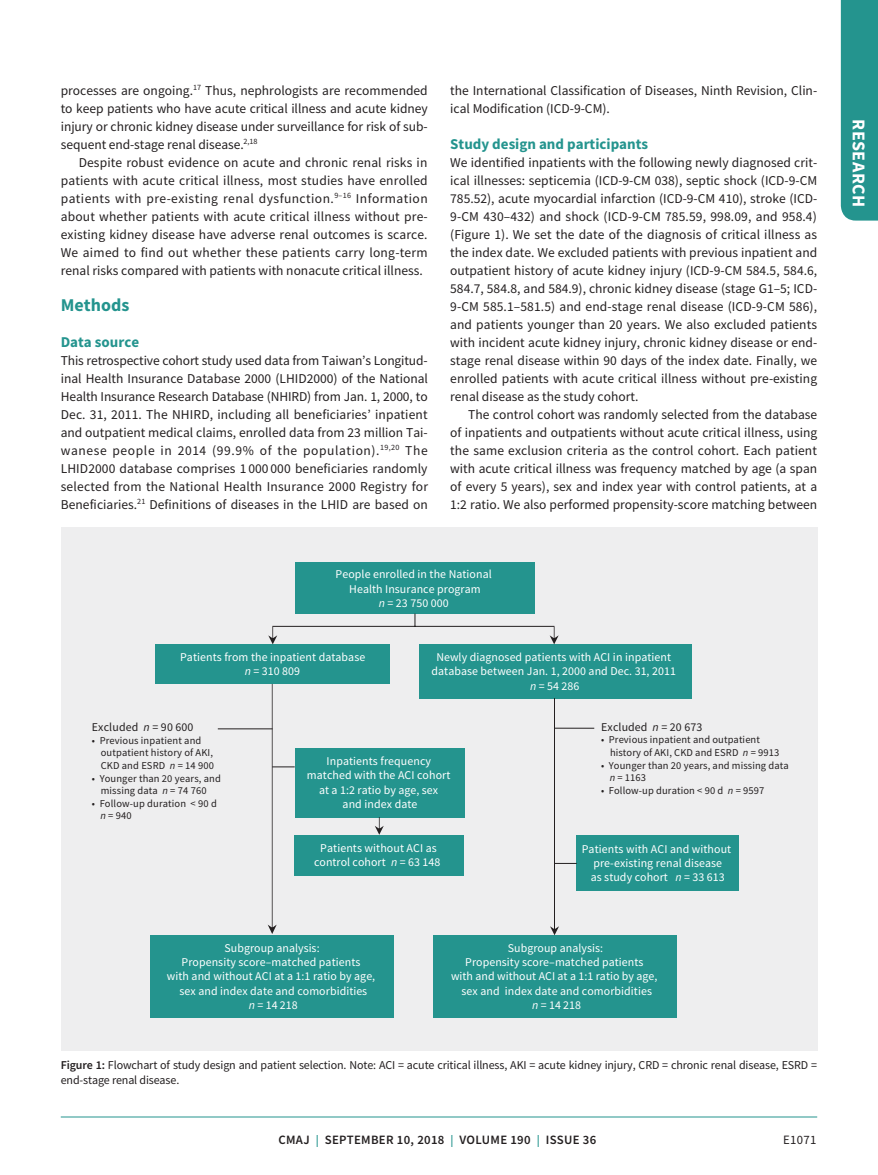
<style>
.page{position:relative;width:878px;height:1175px;background:#fff}
.page>*{position:absolute;margin:0;border:0;box-sizing:border-box;transform-origin:0 0}
.t1{font:700 18px "Source Sans Pro";letter-spacing:.025em;color:#fff}
.t2{font:700 18px "Source Sans Pro";color:#24948e}
.t3{font:700 15px "Source Sans Pro";color:#24948e}
.t4{font:13.5px/18px "Source Sans Pro";color:#231f20;text-align:justify}
.t5{font:600 12.75px "Source Sans Pro";letter-spacing:.025em;color:#231f20}
.t6{font:12.75px "Source Sans Pro";letter-spacing:.025em;color:#231f20}
.t7{font:12px/15px "Source Sans Pro";letter-spacing:-.01em;color:#231f20}
.t8{font:11.85px/14.4px "Source Sans Pro";letter-spacing:.005em;color:#fff;text-align:center}
.t9{font:11.85px "Source Sans Pro";letter-spacing:.01em;color:#231f20}
.t10{font:10.5px/12.6px "Source Sans Pro";letter-spacing:.01em;color:#231f20}
.s1{font-style:italic}
.s2{font-weight:600}
.s3{font-size:12px;color:#24948e}
</style>
<div class="page">
<div style="left:840px;top:0;width:38px;height:220px;background:#24948e"></div>
<hr style="left:61px;top:1116px;width:756px;height:1px;background:#24948e">
<div style="left:61px;top:526px;width:756px;height:524px;background:#eeeeef"></div>
<div style="left:295px;top:561px;width:239px;height:52px;background:#24948e"></div>
<div style="left:156px;top:644px;width:234px;height:40px;background:#24948e"></div>
<div style="left:419px;top:644px;width:272px;height:54px;background:#24948e"></div>
<div style="left:295px;top:748px;width:169px;height:69px;background:#24948e"></div>
<div style="left:577px;top:836px;width:162px;height:55px;background:#24948e"></div>
<div style="left:294px;top:835px;width:170px;height:40px;background:#24948e"></div>
<div style="left:150px;top:935px;width:243px;height:82px;background:#24948e"></div>
<div style="left:433px;top:935px;width:243px;height:82px;background:#24948e"></div>
<svg style="left:414px;top:613px;width:1px;height:13px"></svg>
<hr style="left:272px;top:626px;width:282px;height:1px;background:#231f20">
<svg style="left:549px;top:626px;width:9px;height:18px"></svg>
<svg style="left:268px;top:626px;width:9px;height:18px"></svg>
<svg style="left:375px;top:817px;width:9px;height:17px"></svg>
<svg style="left:550px;top:926px;width:9px;height:9px"></svg>
<hr style="left:554px;top:698px;width:1px;height:233px;background:#231f20">
<hr style="left:218px;top:728px;width:54px;height:1px;background:#231f20">
<hr style="left:554px;top:728px;width:40px;height:1px;background:#231f20">
<svg style="left:555px;top:863px;width:21px;height:1px"></svg>
<svg style="left:268px;top:684px;width:27px;height:250px"></svg>
<p class="t4" style="left:61px;top:81px;width:368px">processes are ongoing.<sup>17</sup> Thus, nephrologists are recommended to keep patients who have acute critical illness and acute kidney injury or chronic kidney disease under surveillance for risk of sub&shy;sequent end-stage renal disease.<sup>2,18</sup></p>
<p class="t4" style="left:61px;top:153px;width:368px;text-indent:18px">Despite robust evidence on acute and chronic renal risks in patients with acute critical illness, most studies have enrolled patients with pre-existing renal dysfunction.<sup>9–16</sup> Information about whether patients with acute critical illness without pre&shy;existing kidney disease have adverse renal outcomes is scarce.<br>We aimed to find out whether these patients carry long-term renal risks compared with patients with nonacute critical illness.</p>
<h1 class="t2" style="left:61px;top:292px;width:70px">Methods</h1>
<p class="t3" style="left:61px;top:331px;width:80px">Data source</p>
<p class="t4" style="left:61px;top:351px;width:369px">This retrospective cohort study used data from Taiwan’s Longitud&shy;inal Health Insurance Database 2000 (LHID2000) of the National Health Insurance Research Database (NHIRD) from Jan. 1, 2000, to Dec. 31, 2011. The NHIRD, including all beneficiaries’ inpatient and outpatient medical claims, enrolled data from 23 million Tai&shy;wanese people in 2014 (99.9% of the population).<sup>19,20</sup> The LHID2000 database comprises 1 000 000 beneficiaries randomly selected from the National Health Insurance 2000 Registry for Beneficiaries.<sup>21</sup> Definitions of diseases in the LHID are based on</p>
<p class="t4" style="left:450px;top:81px;width:367px">the International Classification of Diseases, Ninth Revision, Clin&shy;ical Modification (ICD-9-CM).</p>
<p class="t3" style="left:450px;top:133px;width:199px">Study design and participants</p>
<p class="t4" style="left:450px;top:153px;width:368px">We identified inpatients with the following newly diagnosed crit&shy;ical illnesses: septicemia (ICD-9-CM 038), septic shock (ICD-9-CM 785.52), acute myocardial infarction (ICD-9-CM 410), stroke (ICD-9-CM 430–432) and shock (ICD-9-CM 785.59, 998.09, and 958.4) (Figure 1). We set the date of the diagnosis of critical illness as the index date. We excluded patients with previous inpatient and outpatient history of acute kidney injury (ICD-9-CM 584.5, 584.6, 584.7, 584.8, and 584.9), chronic kidney disease (stage G1–5; ICD-9-CM 585.1–581.5) and end-stage renal disease (ICD-9-CM 586), and patients younger than 20 years. We also excluded patients with incident acute kidney injury, chronic kidney disease or end&shy;stage renal disease within 90 days of the index date. Finally, we enrolled patients with acute critical illness without pre-existing renal disease as the study cohort.</p>
<p class="t4" style="left:450px;top:405px;width:368px;text-indent:18px">The control cohort was randomly selected from the database of inpatients and outpatients without acute critical illness, using the same exclusion criteria as the control cohort. Each patient with acute critical illness was frequency matched by age (a span of every 5 years), sex and index year with control patients, at a 1:2 ratio. We also performed propensity-score matching between</p>
<p class="t8" style="left:335px;top:567px;width:158px">People enrolled in the National<br>Health Insurance program<br><span class="s1">n</span> = 23 750 000</p>
<p class="t8" style="left:180px;top:649px;width:187px">Patients from the inpatient database <span class="s1">n</span> = 310 809</p>
<p class="t8" style="left:431px;top:649px;width:246px">Newly diagnosed patients with ACI in inpatient database between Jan. 1, 2000 and Dec. 31, 2011 <span class="s1">n</span> = 54 286</p>
<p class="t9" style="left:601px;top:719px;width:103px">Excluded <span class="s1">n</span> = 20 673</p>
<p class="t10" style="left:610px;top:733px;width:171px;text-indent:-9px">• Previous inpatient and outpatient history of AKI, CKD and ESRD <span class="s1">n</span> = 9913</p>
<p class="t10" style="left:609px;top:758px;width:181px;text-indent:-8px">• Younger than 20 years, and missing data <span class="s1">n</span> = 1163</p>
<p class="t10" style="left:601px;top:784px;width:165px">• Follow-up duration &lt; 90 d <span class="s1">n</span> = 9597</p>
<p class="t9" style="left:92px;top:719px;width:103px">Excluded <span class="s1">n</span> = 90 600</p>
<p class="t10" style="left:101px;top:734px;width:115px;text-indent:-9px">• Previous inpatient and outpatient history of AKI,<br>CKD and ESRD <span class="s1">n</span> = 14 900</p>
<p class="t10" style="left:92px;top:771px;width:130px;text-align:center">• Younger than 20 years, and missing data <span class="s1">n</span> = 74 760</p>
<p class="t10" style="left:100px;top:797px;width:118px;text-indent:-9px">• Follow-up duration &lt; 90 d <span class="s1">n</span> = 940</p>
<p class="t8" style="left:307px;top:753px;width:145px">Inpatients frequency matched with the ACI cohort at a 1:2 ratio by age, sex<br>and index date</p>
<p class="t8" style="left:314px;top:840px;width:128px">Patients without ACI as control cohort <span class="s1">n</span> = 63 148</p>
<p class="t8" style="left:581px;top:841px;width:151px">Patients with ACI and without pre-existing renal disease<br>as study cohort <span class="s1">n</span> = 33 613</p>
<p class="t8" style="left:167px;top:940px;width:210px">Subgroup analysis:<br>Propensity score–matched patients<br>with and without ACI at a 1:1 ratio by age, sex and index date and comorbidities<br><span class="s1">n</span> = 14 218</p>
<p class="t8" style="left:451px;top:940px;width:208px">Subgroup analysis:<br>Propensity score–matched patients<br>with and without ACI at a 1:1 ratio by age, sex and index date and comorbidities<br><span class="s1">n</span> = 14 218</p>
<p class="t7" style="left:61px;top:1057px;width:757px"><span class="s2">Figure 1:</span> Flowchart of study design and patient selection. Note: ACI = acute critical illness, AKI = acute kidney injury, CRD = chronic renal disease, ESRD = end-stage renal disease.</p>
<p class="t5" style="left:278px;top:1131px;width:319px">CMAJ <span class="s3">|</span> SEPTEMBER 10, 2018 <span class="s3">|</span> VOLUME 190 <span class="s3">|</span> ISSUE 36</p>
<p class="t6" style="left:783px;top:1132px;width:35px">E1071</p>
<h1 class="t1" style="left:871px;top:119px;width:89px;rotate:90deg">RESEARCH</h1>
</div>
